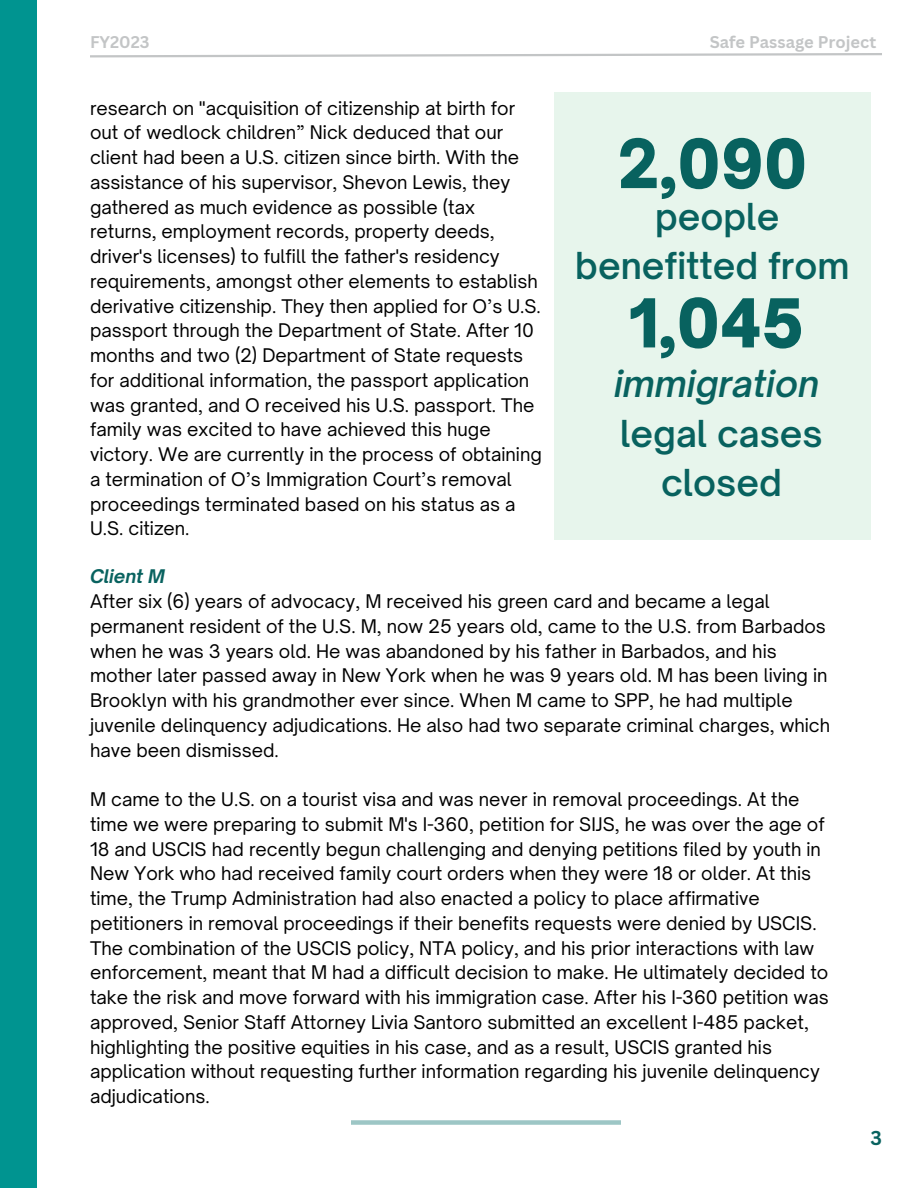
<style>
.page{position:relative;width:918px;height:1188px;background:#fff}
.page>*{position:absolute;margin:0;border:0;box-sizing:border-box;transform-origin:0 0}
.t1{font:900 64.5px "Open Sauce One";color:#08625f}
.t2{font:600 35.55px/49.5px "Open Sauce One";color:#08625f;text-align:center}
.t3{font:italic 600 35.55px "Open Sauce One";color:#08625f}
.t4{font:700 19.5px "Canva Sans";color:#08625f}
.t5{font:18px/24.8px "Open Sauce One";color:#000}
.t6{font:italic 700 18px "Open Sauce One";color:#08625f}
.t7{font:700 16.5px "Canva Sans";color:#c3c5c6}
</style>
<div class="page">
<div style="left:0;top:0;width:37px;height:1188px;background:#009490"></div>
<svg style="left:90px;top:53px;width:792px;height:5px"></svg>
<div style="left:351px;top:1120px;width:270px;height:5px;background:#9dc6c5"></div>
<div style="left:554px;top:92px;width:316px;height:448px;background:#e7f5ec"></div>
<p class="t7" style="left:90px;top:31px;width:61px">FY2023</p>
<p class="t7" style="left:710px;top:31px;width:168px">Safe Passage Project</p>
<p class="t5" style="left:90px;top:95px;width:453px">research on "acquisition of citizenship at birth for out of wedlock children” Nick deduced that our client had been a U.S. citizen since birth. With the assistance of his supervisor, Shevon Lewis, they gathered as much evidence as possible (tax returns, employment records, property deeds, driver's licenses) to fulfill the father's residency requirements, amongst other elements to establish derivative citizenship. They then applied for O’s U.S. passport through the Department of State. After 10 months and two (2) Department of State requests for additional information, the passport application was granted, and O received his U.S. passport. The family was excited to have achieved this huge victory. We are currently in the process of obtaining a termination of O’s Immigration Court’s removal proceedings terminated based on his status as a U.S. citizen.</p>
<p class="t1" style="left:618px;top:124px;width:191px">2,090</p>
<p class="t2" style="left:575px;top:192px;width:276px">people benefitted from</p>
<p class="t1" style="left:629px;top:283px;width:177px">1,045</p>
<p class="t3" style="left:614px;top:362px;width:207px">immigration</p>
<p class="t2" style="left:620px;top:408px;width:204px">legal cases closed</p>
<p class="t6" style="left:90px;top:565px;width:76px">Client M</p>
<p class="t5" style="left:90px;top:589px;width:742px">After six (6) years of advocacy, M received his green card and became a legal permanent resident of the U.S. M, now 25 years old, came to the U.S. from Barbados when he was 3 years old. He was abandoned by his father in Barbados, and his mother later passed away in New York when he was 9 years old. M has been living in Brooklyn with his grandmother ever since. When M came to SPP, he had multiple juvenile delinquency adjudications. He also had two separate criminal charges, which have been dismissed.</p>
<p class="t5" style="left:90px;top:787px;width:740px">M came to the U.S. on a tourist visa and was never in removal proceedings. At the time we were preparing to submit M's I-360, petition for SIJS, he was over the age of 18 and USCIS had recently begun challenging and denying petitions filed by youth in New York who had received family court orders when they were 18 or older. At this time, the Trump Administration had also enacted a policy to place affirmative petitioners in removal proceedings if their benefits requests were denied by USCIS.<br>The combination of the USCIS policy, NTA policy, and his prior interactions with law enforcement, meant that M had a difficult decision to make. He ultimately decided to take the risk and move forward with his immigration case. After his I-360 petition was approved, Senior Staff Attorney Livia Santoro submitted an excellent I-485 packet, highlighting the positive equities in his case, and as a result, USCIS granted his application without requesting further information regarding his juvenile delinquency adjudications.</p>
<p class="t4" style="left:871px;top:1124px;width:13px">3</p>
</div>
